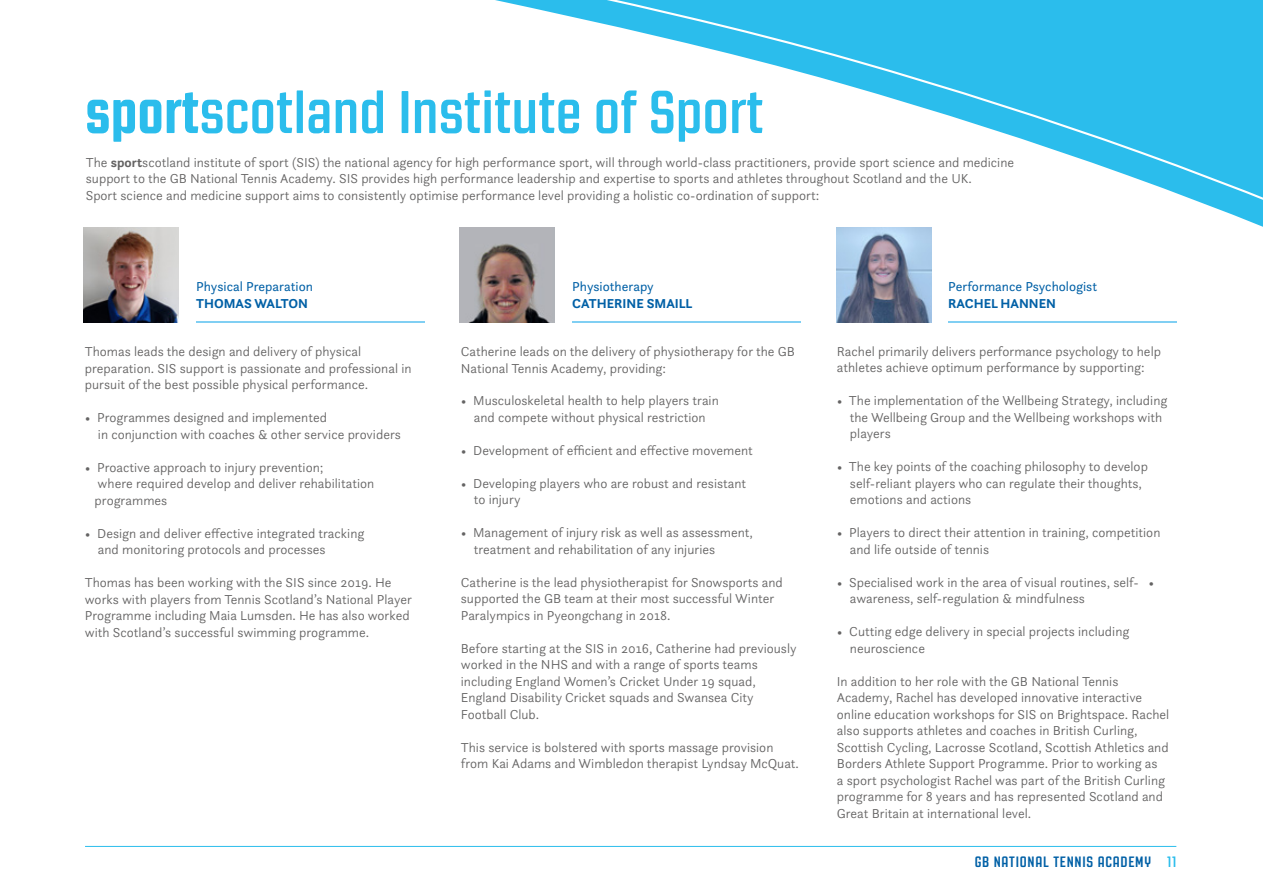
<style>
.page{position:relative;width:1263px;height:893px;background:#fff}
.page>*{position:absolute;margin:0;border:0;box-sizing:border-box;transform-origin:0 0}
.t1{font:700 60px "Revolution Gothic";color:#2bbdec}
.t2{font:700 15px "Revolution Gothic";letter-spacing:.05em;color:#0060a6}
.t3{font:300 13.5px/16.5px "Questa Sans";color:#646363}
.t4{font:13.5px "Questa Sans";color:#0060a6}
.t5{font:700 13.5px "Questa Sans";color:#0060a6}
.s1{font-weight:800}
.s2{font-weight:700}
.s3{color:#2bbdec}
</style>
<div class="page">
<hr style="left:85px;top:846px;width:1091px;height:1px;background:#2bbdec">
<img style="left:83px;top:273px;width:95px;height:50px">
<hr style="left:196px;top:321px;width:229px;height:2px;background:#80cff3">
<hr style="left:572px;top:321px;width:229px;height:2px;background:#80cff3">
<hr style="left:948px;top:321px;width:229px;height:2px;background:#80cff3">
<img style="left:459px;top:273px;width:95px;height:50px">
<img style="left:837px;top:273px;width:95px;height:50px">
<svg style="left:83px;top:0;width:1180px;height:273px"></svg>
<h1 class="t1" style="left:85px;top:80px;width:680px"><span class="s1">sport</span>scotland Institute of Sport</h1>
<p class="t3" style="left:86px;top:154px;width:930px">The <span class="s2">sport</span>scotland institute of sport (SIS) the national agency for high performance sport, will through world-class practitioners, provide sport science and medicine support to the GB National Tennis Academy. SIS provides high performance leadership and expertise to sports and athletes throughout Scotland and the UK.<br>Sport science and medicine support aims to consistently optimise performance level providing a holistic co-ordination of support:</p>
<p class="t4" style="left:196px;top:278px;width:118px">Physical Preparation</p>
<p class="t5" style="left:196px;top:294px;width:113px">THOMAS WALTON</p>
<p class="t3" style="left:85px;top:343px;width:328px">Thomas leads the design and delivery of physical preparation. SIS support is passionate and professional in pursuit of the best possible physical performance.</p>
<p class="t3" style="left:98px;top:409px;width:305px;text-indent:-13px">• Programmes designed and implemented<br>in conjunction with coaches &amp; other service providers</p>
<p class="t3" style="left:95px;top:458px;width:281px;text-indent:-10px">• Proactive approach to injury prevention;<br>where required develop and deliver rehabilitation programmes</p>
<p class="t3" style="left:98px;top:524px;width:268px;text-indent:-13px">• Design and deliver effective integrated tracking and monitoring protocols and processes</p>
<p class="t3" style="left:85px;top:574px;width:329px">Thomas has been working with the SIS since 2019. He works with players from Tennis Scotland’s National Player Programme including Maia Lumsden. He has also worked with Scotland’s successful swimming programme.</p>
<p class="t4" style="left:572px;top:278px;width:83px">Physiotherapy</p>
<p class="t5" style="left:572px;top:294px;width:122px">CATHERINE SMAILL</p>
<p class="t3" style="left:461px;top:343px;width:335px">Catherine leads on the delivery of physiotherapy for the GB<br>National Tennis Academy, providing:</p>
<p class="t3" style="left:461px;top:392px;width:259px;text-align:center">• Musculoskeletal health to help players train and compete without physical restriction</p>
<p class="t3" style="left:461px;top:442px;width:294px">• Development of efficient and effective movement</p>
<p class="t3" style="left:474px;top:475px;width:274px;text-indent:-13px">• Developing players who are robust and resistant to injury</p>
<p class="t3" style="left:474px;top:524px;width:281px;text-indent:-13px">• Management of injury risk as well as assessment, treatment and rehabilitation of any injuries</p>
<p class="t3" style="left:461px;top:574px;width:323px">Catherine is the lead physiotherapist for Snowsports and supported the GB team at their most successful Winter<br>Paralympics in Pyeongchang in 2018.</p>
<p class="t3" style="left:461px;top:640px;width:337px">Before starting at the SIS in 2016, Catherine had previously worked in the NHS and with a range of sports teams including England Women’s Cricket Under 19 squad, England Disability Cricket squads and Swansea City Football Club.</p>
<p class="t3" style="left:461px;top:739px;width:340px">This service is bolstered with sports massage provision from Kai Adams and Wimbledon therapist Lyndsay McQuat.</p>
<p class="t4" style="left:948px;top:278px;width:150px">Performance Psychologist</p>
<p class="t5" style="left:948px;top:294px;width:109px">RACHEL HANNEN</p>
<p class="t3" style="left:837px;top:343px;width:326px">Rachel primarily delivers performance psychology to help athletes achieve optimum performance by supporting:</p>
<p class="t3" style="left:850px;top:392px;width:319px;text-indent:-13px">• The implementation of the Wellbeing Strategy, including the Wellbeing Group and the Wellbeing workshops with players</p>
<p class="t3" style="left:850px;top:458px;width:299px;text-indent:-13px">• The key points of the coaching philosophy to develop self-reliant players who can regulate their thoughts, emotions and actions</p>
<p class="t3" style="left:850px;top:524px;width:312px;text-indent:-13px">• Players to direct their attention in training, competition and life outside of tennis</p>
<p class="t3" style="left:850px;top:574px;width:306px;text-indent:-13px">• Specialised work in the area of visual routines, self- • awareness, self-regulation &amp; mindfulness</p>
<p class="t3" style="left:850px;top:623px;width:281px;text-indent:-13px">• Cutting edge delivery in special projects including neuroscience</p>
<p class="t3" style="left:837px;top:673px;width:334px">In addition to her role with the GB National Tennis Academy, Rachel has developed innovative interactive online education workshops for SIS on Brightspace. Rachel also supports athletes and coaches in British Curling, Scottish Cycling, Lacrosse Scotland, Scottish Athletics and Borders Athlete Support Programme. Prior to working as<br>a sport psychologist Rachel was part of the British Curling programme for 8 years and has represented Scotland and Great Britain at international level.</p>
<p class="t2" style="left:975px;top:854px;width:203px">GB NATIONAL TENNIS ACADEMY <span class="s3">11</span></p>
</div>
